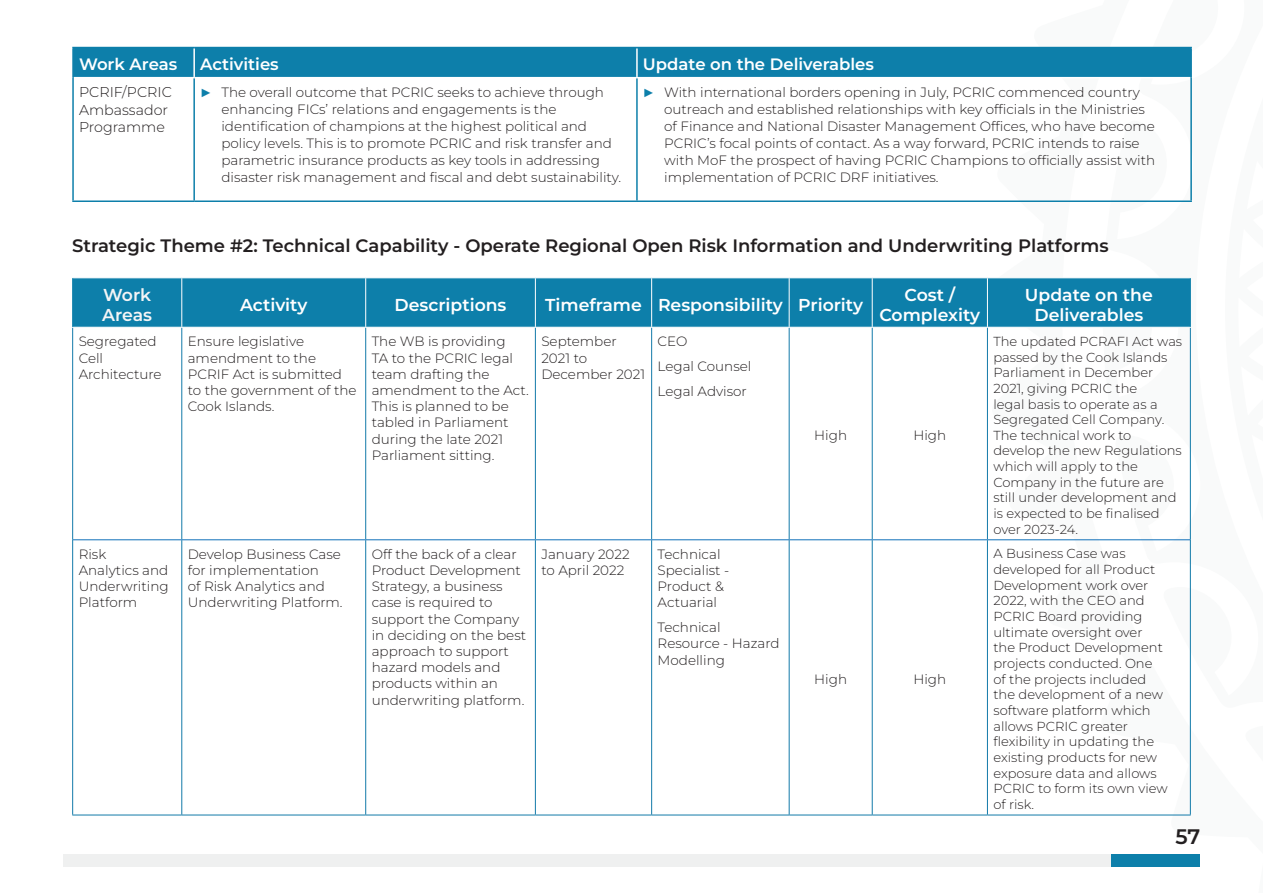
<style>
.page{position:relative;width:1263px;height:893px;background:#fff}
.page>*{position:absolute;margin:0;border:0;box-sizing:border-box;transform-origin:0 0}
.t1{font:600 21px "Montserrat";color:#231f20}
.t2{font:600 18px "Montserrat";color:#231f20}
.t3{font:600 17.25px/20.7px "Montserrat";color:#fff;text-align:center}
.t4{font:600 17.25px/20.7px "Montserrat";letter-spacing:-.005em;color:#f4f5f6}
.t5{font:600 16.5px "Montserrat";color:#fff}
.t6{font:300 14.25px/17.1px "Montserrat";color:#231f20}
.t7{font:300 13.5px/16.2px "Montserrat";color:#231f20}
.t8{font:300 13.05px/15.6px "Montserrat";color:#231f20}
.s1{font-family:"Arial";font-weight:900;font-size:12px;color:#0d7faa}
</style>
<div class="page">
<div style="left:64px;top:854px;width:1136px;height:12px;background:#eff0f0"></div>
<svg style="left:984px;top:46px;width:216px;height:821px"></svg>
<div style="left:74px;top:48px;width:1116px;height:29px;background:#0d7faa"></div>
<hr style="left:72px;top:48px;width:2px;height:30px;background:#0d7faa">
<hr style="left:1190px;top:48px;width:2px;height:30px;background:#0d7faa">
<hr style="left:193px;top:48px;width:2px;height:29px;background:#fff">
<hr style="left:636px;top:48px;width:2px;height:29px;background:#fff">
<hr style="left:72px;top:47px;width:122px;height:1px;background:#0d7faa">
<hr style="left:194px;top:47px;width:443px;height:1px;background:#0d7faa">
<hr style="left:637px;top:47px;width:555px;height:1px;background:#0d7faa">
<hr style="left:637px;top:77px;width:553px;height:1px;background:#fff">
<hr style="left:193px;top:78px;width:2px;height:122px;background:#0d7faa">
<hr style="left:636px;top:78px;width:2px;height:122px;background:#0d7faa">
<hr style="left:72px;top:78px;width:2px;height:122px;background:#0d7faa">
<hr style="left:194px;top:200px;width:443px;height:2px;background:#0d7faa">
<hr style="left:637px;top:200px;width:555px;height:2px;background:#0d7faa">
<hr style="left:1190px;top:78px;width:2px;height:122px;background:#0d7faa">
<hr style="left:72px;top:200px;width:122px;height:2px;background:#0d7faa">
<div style="left:73px;top:278px;width:1117px;height:49px;background:#0d7faa"></div>
<hr style="left:72px;top:328px;width:1px;height:212px;background:#127aa9">
<hr style="left:181px;top:328px;width:1px;height:211px;background:#127aa9">
<hr style="left:365px;top:328px;width:1px;height:211px;background:#127aa9">
<hr style="left:535px;top:328px;width:1px;height:211px;background:#127aa9">
<hr style="left:651px;top:328px;width:1px;height:211px;background:#127aa9">
<hr style="left:789px;top:328px;width:1px;height:211px;background:#127aa9">
<hr style="left:872px;top:328px;width:1px;height:211px;background:#127aa9">
<hr style="left:987px;top:328px;width:1px;height:211px;background:#127aa9">
<hr style="left:1190px;top:328px;width:1px;height:212px;background:#127aa9">
<hr style="left:72px;top:540px;width:1px;height:275px;background:#127aa9">
<hr style="left:181px;top:540px;width:1px;height:275px;background:#127aa9">
<hr style="left:365px;top:540px;width:1px;height:275px;background:#127aa9">
<hr style="left:535px;top:540px;width:1px;height:275px;background:#127aa9">
<hr style="left:651px;top:540px;width:1px;height:275px;background:#127aa9">
<hr style="left:789px;top:540px;width:1px;height:275px;background:#127aa9">
<hr style="left:872px;top:540px;width:1px;height:275px;background:#127aa9">
<hr style="left:987px;top:540px;width:1px;height:275px;background:#127aa9">
<hr style="left:1190px;top:540px;width:1px;height:275px;background:#127aa9">
<hr style="left:72px;top:815px;width:110px;height:1px;background:#127aa9">
<hr style="left:182px;top:815px;width:184px;height:1px;background:#127aa9">
<hr style="left:366px;top:815px;width:169px;height:1px;background:#127aa9">
<hr style="left:535px;top:815px;width:117px;height:1px;background:#127aa9">
<hr style="left:652px;top:815px;width:137px;height:1px;background:#127aa9">
<hr style="left:789px;top:815px;width:83px;height:1px;background:#127aa9">
<hr style="left:872px;top:815px;width:115px;height:1px;background:#127aa9">
<hr style="left:987px;top:815px;width:204px;height:1px;background:#127aa9">
<hr style="left:181px;top:278px;width:1px;height:49px;background:#fff">
<hr style="left:365px;top:278px;width:1px;height:49px;background:#fff">
<hr style="left:535px;top:278px;width:1px;height:49px;background:#fff">
<hr style="left:651px;top:278px;width:1px;height:49px;background:#fff">
<hr style="left:789px;top:278px;width:1px;height:49px;background:#fff">
<hr style="left:872px;top:278px;width:1px;height:49px;background:#fff">
<hr style="left:987px;top:278px;width:1px;height:49px;background:#fff">
<hr style="left:872px;top:277px;width:115px;height:1px;background:#fff">
<hr style="left:987px;top:277px;width:204px;height:1px;background:#fff">
<hr style="left:872px;top:327px;width:115px;height:1px;background:#fff">
<hr style="left:987px;top:327px;width:204px;height:1px;background:#fff">
<hr style="left:72px;top:278px;width:1px;height:49px;background:#0d7faa">
<hr style="left:1190px;top:278px;width:1px;height:49px;background:#0d7faa">
<hr style="left:73px;top:539px;width:109px;height:1px;background:#1070b9">
<hr style="left:182px;top:539px;width:184px;height:1px;background:#1070b9">
<hr style="left:366px;top:539px;width:169px;height:1px;background:#1070b9">
<hr style="left:535px;top:539px;width:117px;height:1px;background:#1070b9">
<hr style="left:652px;top:539px;width:137px;height:1px;background:#1070b9">
<hr style="left:789px;top:539px;width:83px;height:1px;background:#1070b9">
<hr style="left:872px;top:539px;width:115px;height:1px;background:#1070b9">
<hr style="left:987px;top:539px;width:203px;height:1px;background:#1070b9">
<p class="t5" style="left:79px;top:53px;width:100px">Work Areas</p>
<p class="t5" style="left:200px;top:53px;width:80px">Activities</p>
<p class="t5" style="left:643px;top:53px;width:232px">Update on the Deliverables</p>
<p class="t6" style="left:79px;top:83px;width:94px">PCRIF/PCRIC<br>Ambassador<br>Programme</p>
<p class="t7" style="left:221px;top:83px;width:401px;line-height:17.1px;text-indent:-21px"><span class="s1">►</span> The overall outcome that PCRIC seeks to achieve through enhancing FICs’ relations and engagements is the identification of champions at the highest political and policy levels. This is to promote PCRIC and risk transfer and parametric insurance products as key tools in addressing disaster risk management and fiscal and debt sustainability.</p>
<p class="t7" style="left:664px;top:83px;width:492px;line-height:17.1px;text-indent:-21px"><span class="s1">►</span> With international borders opening in July, PCRIC commenced country outreach and established relationships with key officials in the Ministries of Finance and National Disaster Management Offices, who have become PCRIC’s focal points of contact. As a way forward, PCRIC intends to raise with MoF the prospect of having PCRIC Champions to officially assist with implementation of PCRIC DRF initiatives.</p>
<h2 class="t2" style="left:72px;top:234px;width:1038px">Strategic Theme #2: Technical Capability - Operate Regional Open Risk Information and Underwriting Platforms</h2>
<p class="t4" style="left:102px;top:284px;width:51px">Work<br>Areas</p>
<p class="t3" style="left:240px;top:294px;width:69px">Activity</p>
<p class="t3" style="left:394px;top:294px;width:113px">Descriptions</p>
<p class="t3" style="left:545px;top:294px;width:319px">Timeframe Responsibility Priority</p>
<p class="t3" style="left:879px;top:284px;width:102px">Cost /<br>Complexity</p>
<p class="t3" style="left:1025px;top:284px;width:129px">Update on the<br>Deliverables</p>
<p class="t7" style="left:79px;top:333px;width:84px">Segregated<br>Cell<br>Architecture</p>
<p class="t7" style="left:188px;top:333px;width:170px">Ensure legislative amendment to the<br>PCRIF Act is submitted to the government of the<br>Cook Islands.</p>
<p class="t7" style="left:372px;top:333px;width:159px">The WB is providing<br>TA to the PCRIC legal team drafting the amendment to the Act.<br>This is planned to be tabled in Parliament during the late 2021<br>Parliament sitting.</p>
<p class="t7" style="left:541px;top:333px;width:105px">September<br>2021 to<br>December 2021</p>
<p class="t7" style="left:658px;top:329px;width:95px;line-height:24.8px">CEO<br>Legal Counsel<br>Legal Advisor</p>
<p class="t8" style="left:993px;top:333px;width:190px">The updated PCRAFI Act was passed by the Cook Islands<br>Parliament in December<br>2021, giving PCRIC the<br>legal basis to operate as a<br>Segregated Cell Company.<br>The technical work to develop the new Regulations which will apply to the<br>Company in the future are still under development and is expected to be finalised over 2023-24.</p>
<p class="t7" style="left:814px;top:427px;width:34px">High</p>
<p class="t7" style="left:913px;top:427px;width:34px">High</p>
<p class="t7" style="left:79px;top:546px;width:92px">Risk<br>Analytics and<br>Underwriting<br>Platform</p>
<p class="t7" style="left:188px;top:546px;width:156px">Develop Business Case for implementation<br>of Risk Analytics and<br>Underwriting Platform.</p>
<p class="t7" style="left:372px;top:546px;width:156px">Off the back of a clear<br>Product Development<br>Strategy, a business case is required to support the Company in deciding on the best approach to support hazard models and products within an underwriting platform.</p>
<p class="t7" style="left:541px;top:546px;width:90px">January 2022 to April 2022</p>
<p class="t7" style="left:658px;top:546px;width:73px">Technical<br>Specialist -<br>Product &amp;<br>Actuarial</p>
<p class="t7" style="left:658px;top:619px;width:124px">Technical<br>Resource - Hazard<br>Modelling</p>
<p class="t7" style="left:814px;top:671px;width:34px">High</p>
<p class="t7" style="left:913px;top:671px;width:34px">High</p>
<p class="t8" style="left:993px;top:546px;width:176px">A Business Case was developed for all Product<br>Development work over<br>2022, with the CEO and<br>PCRIC Board providing ultimate oversight over<br>the Product Development projects conducted. One of the projects included the development of a new software platform which allows PCRIC greater flexibility in updating the existing products for new exposure data and allows<br>PCRIC to form its own view of risk.</p>
<h1 class="t1" style="left:1175px;top:822px;width:26px">57</h1>
</div>
